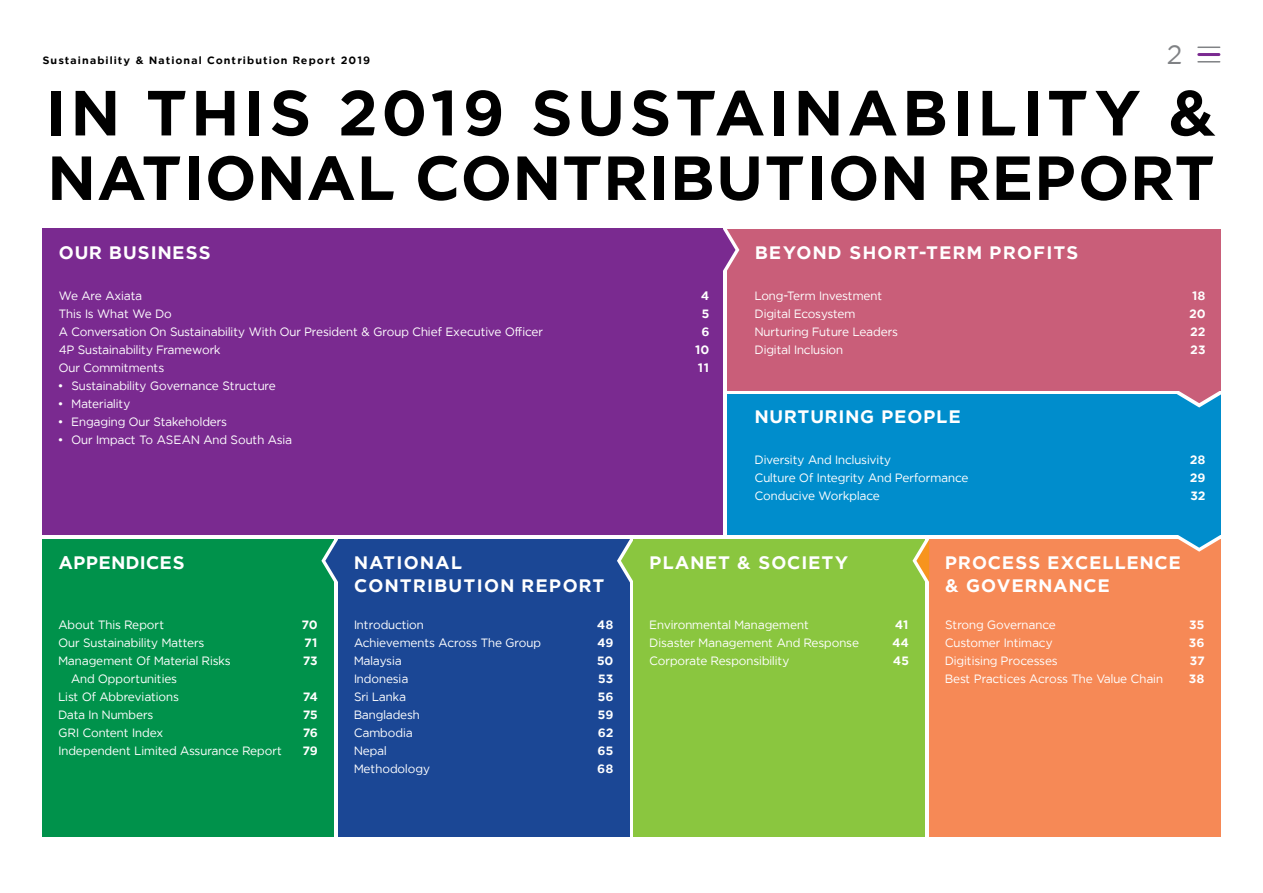
<style>
.page{position:relative;width:1263px;height:893px;background:#fff}
.page>*{position:absolute;margin:0;border:0;box-sizing:border-box;transform-origin:0 0}
.t1{font:700 63px "Axiata";letter-spacing:.07em;color:#000}
.t2{font:700 61.5px "Axiata";letter-spacing:.02em;color:#000}
.t3{font:26.25px "Axiata";color:#808285}
.t4{font:700 18px/22.5px "Axiata";letter-spacing:.05em;color:#fff}
.t5{font:700 18px/22.5px "Axiata";letter-spacing:.07em;color:#fff}
.t6{font:700 18px "Axiata";letter-spacing:.02em;color:#fff}
.t7{font:12px/18px "Axiata";letter-spacing:-.005em;color:#fff;text-align:right}
.t8{font:700 12px "Axiata";letter-spacing:-.01em;color:#fff}
.t9{font:700 10.5px "Axiata";letter-spacing:.1em;color:#000}
</style>
<div class="page">
<hr style="left:1199px;top:53px;width:20px;height:3px;background:#7a2a90">
<svg style="left:1198px;top:47px;width:22px;height:1px"></svg>
<hr style="left:1198px;top:61px;width:22px;height:2px;background:#808285">
<div style="left:43px;top:539px;width:291px;height:298px;background:#00924b"></div>
<div style="left:338px;top:539px;width:291px;height:298px;background:#1b4795"></div>
<div style="left:634px;top:539px;width:291px;height:298px;background:#8ac63f"></div>
<div style="left:929px;top:539px;width:291px;height:298px;background:#f68956"></div>
<div style="left:727px;top:395px;width:493px;height:140px;background:#008dcc"></div>
<svg style="left:321px;top:540px;width:17px;height:42px"></svg>
<svg style="left:1178px;top:531px;width:43px;height:21px"></svg>
<svg style="left:1165px;top:387px;width:56px;height:20px"></svg>
<svg style="left:912px;top:540px;width:17px;height:42px"></svg>
<svg style="left:617px;top:539px;width:17px;height:56px"></svg>
<div style="left:727px;top:229px;width:493px;height:161px;background:#c95e79"></div>
<div style="left:43px;top:229px;width:680px;height:306px;background:#7a2a90"></div>
<svg style="left:719px;top:228px;width:20px;height:43px"></svg>
<p class="t9" style="left:43px;top:53px;width:329px">Sustainability &amp; National Contribution Report 2019</p>
<h3 class="t3" style="left:1166px;top:39px;width:17px">2</h3>
<h1 class="t1" style="left:46px;top:73px;width:1173px">IN THIS 2019 SUSTAINABILITY &amp;</h1>
<h2 class="t2" style="left:48px;top:139px;width:1168px">NATIONAL CONTRIBUTION REPORT</h2>
<h3 class="t4" style="left:59px;top:241px;width:154px">OUR BUSINESS</h3>
<p class="t7" style="left:59px;top:286px;width:85px">We Are Axiata</p>
<p class="t8" style="left:701px;top:288px;width:10px">4</p>
<p class="t7" style="left:59px;top:304px;width:114px">This Is What We Do</p>
<p class="t8" style="left:701px;top:306px;width:9px">5</p>
<p class="t7" style="left:59px;top:322px;width:486px">A Conversation On Sustainability With Our President &amp; Group Chief Executive Officer</p>
<p class="t8" style="left:701px;top:324px;width:10px">6</p>
<p class="t7" style="left:59px;top:340px;width:163px">4P Sustainability Framework</p>
<p class="t8" style="left:695px;top:342px;width:16px">10</p>
<p class="t7" style="left:59px;top:358px;width:107px">Our Commitments</p>
<p class="t8" style="left:698px;top:360px;width:13px">11</p>
<p class="t7" style="left:59px;top:376px;width:219px">• Sustainability Governance Structure</p>
<p class="t7" style="left:59px;top:394px;width:73px">• Materiality</p>
<p class="t7" style="left:59px;top:412px;width:170px">• Engaging Our Stakeholders</p>
<p class="t7" style="left:59px;top:430px;width:235px">• Our Impact To ASEAN And South Asia</p>
<h3 class="t5" style="left:755px;top:241px;width:325px">BEYOND SHORT-TERM PROFITS</h3>
<p class="t7" style="left:755px;top:286px;width:129px">Long-Term Investment</p>
<p class="t8" style="left:1192px;top:288px;width:15px">18</p>
<p class="t7" style="left:755px;top:304px;width:102px">Digital Ecosystem</p>
<p class="t8" style="left:1189px;top:306px;width:18px">20</p>
<p class="t7" style="left:755px;top:322px;width:145px">Nurturing Future Leaders</p>
<p class="t8" style="left:1190px;top:324px;width:17px">22</p>
<p class="t7" style="left:755px;top:340px;width:90px">Digital Inclusion</p>
<p class="t8" style="left:1190px;top:342px;width:17px">23</p>
<h3 class="t4" style="left:755px;top:405px;width:207px">NURTURING PEOPLE</h3>
<p class="t7" style="left:755px;top:451px;width:138px">Diversity And Inclusivity</p>
<p class="t8" style="left:1190px;top:452px;width:17px">28</p>
<p class="t7" style="left:755px;top:469px;width:215px">Culture Of Integrity And Performance</p>
<p class="t8" style="left:1190px;top:470px;width:17px">29</p>
<p class="t7" style="left:755px;top:487px;width:127px">Conducive Workplace</p>
<p class="t8" style="left:1190px;top:488px;width:17px">32</p>
<h3 class="t6" style="left:59px;top:551px;width:128px">APPENDICES</h3>
<p class="t7" style="left:58px;top:615px;width:107px">About This Report</p>
<p class="t8" style="left:302px;top:617px;width:17px">70</p>
<p class="t7" style="left:58px;top:633px;width:147px">Our Sustainability Matters</p>
<p class="t8" style="left:305px;top:635px;width:15px">71</p>
<p class="t7" style="left:58px;top:651px;width:174px">Management Of Material Risks</p>
<p class="t8" style="left:303px;top:653px;width:16px">73</p>
<p class="t7" style="left:58px;top:669px;width:122px">And Opportunities<br>List Of Abbreviations</p>
<p class="t8" style="left:303px;top:689px;width:16px">74</p>
<p class="t7" style="left:58px;top:705px;width:96px">Data In Numbers</p>
<p class="t8" style="left:303px;top:707px;width:16px">75</p>
<p class="t7" style="left:59px;top:723px;width:106px">GRI Content Index</p>
<p class="t8" style="left:303px;top:725px;width:16px">76</p>
<p class="t7" style="left:58px;top:741px;width:225px">Independent Limited Assurance Report</p>
<p class="t8" style="left:303px;top:743px;width:17px">79</p>
<h3 class="t5" style="left:354px;top:551px;width:252px">NATIONAL<br>CONTRIBUTION REPORT</h3>
<p class="t7" style="left:354px;top:615px;width:71px">Introduction</p>
<p class="t8" style="left:597px;top:617px;width:18px">48</p>
<p class="t7" style="left:354px;top:633px;width:188px">Achievements Across The Group</p>
<p class="t8" style="left:597px;top:635px;width:18px">49</p>
<p class="t7" style="left:354px;top:651px;width:49px">Malaysia</p>
<p class="t8" style="left:597px;top:653px;width:18px">50</p>
<p class="t7" style="left:354px;top:669px;width:56px">Indonesia</p>
<p class="t8" style="left:598px;top:671px;width:17px">53</p>
<p class="t7" style="left:354px;top:687px;width:53px">Sri Lanka</p>
<p class="t8" style="left:597px;top:689px;width:18px">56</p>
<p class="t7" style="left:354px;top:705px;width:67px">Bangladesh</p>
<p class="t8" style="left:598px;top:707px;width:17px">59</p>
<p class="t7" style="left:354px;top:723px;width:60px">Cambodia</p>
<p class="t8" style="left:598px;top:725px;width:17px">62</p>
<p class="t7" style="left:354px;top:741px;width:34px">Nepal</p>
<p class="t8" style="left:598px;top:743px;width:17px">65</p>
<p class="t7" style="left:354px;top:759px;width:78px">Methodology</p>
<p class="t8" style="left:597px;top:761px;width:18px">68</p>
<h3 class="t4" style="left:649px;top:551px;width:200px">PLANET &amp; SOCIETY</h3>
<h3 class="t4" style="left:945px;top:551px;width:237px">PROCESS EXCELLENCE &amp; GOVERNANCE</h3>
<p class="t7" style="left:649px;top:615px;width:161px">Environmental Management</p>
<p class="t8" style="left:895px;top:617px;width:16px">41</p>
<p class="t7" style="left:649px;top:633px;width:211px">Disaster Management And Response</p>
<p class="t8" style="left:892px;top:635px;width:18px">44</p>
<p class="t7" style="left:649px;top:651px;width:141px">Corporate Responsibility</p>
<p class="t8" style="left:893px;top:653px;width:18px">45</p>
<p class="t7" style="left:945px;top:615px;width:112px">Strong Governance</p>
<p class="t8" style="left:1189px;top:617px;width:17px">35</p>
<p class="t7" style="left:945px;top:633px;width:109px">Customer Intimacy</p>
<p class="t8" style="left:1188px;top:635px;width:17px">36</p>
<p class="t7" style="left:945px;top:651px;width:114px">Digitising Processes</p>
<p class="t8" style="left:1189px;top:653px;width:17px">37</p>
<p class="t7" style="left:945px;top:669px;width:219px">Best Practices Across The Value Chain</p>
<p class="t8" style="left:1188px;top:671px;width:17px">38</p>
</div>
